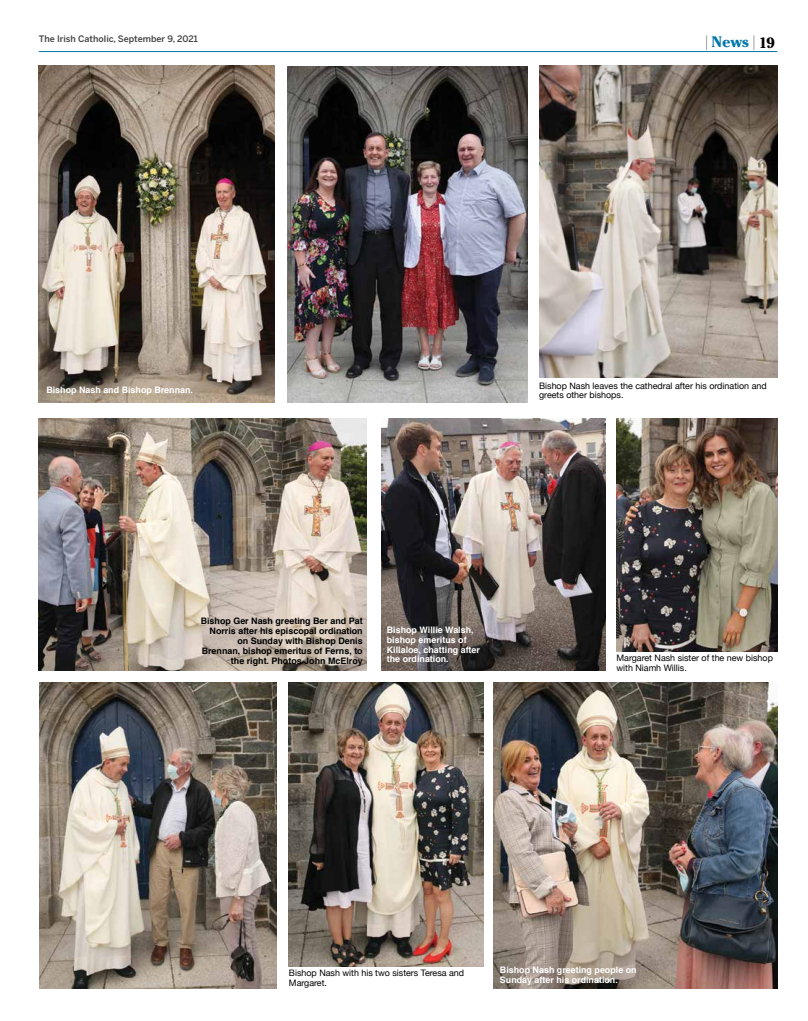
<style>
.page{position:relative;width:808px;height:1021px;background:#fff}
.page>*{position:absolute;margin:0;border:0;box-sizing:border-box;transform-origin:0 0}
.t1{font:700 expanded 15.9px "Criterion URWTOT";letter-spacing:-.01em;color:#0076aa}
.t2{font:8.9px/9.9px "Helvetica Neue";color:#000}
.t3{font:700 8.9px/9.9px "Helvetica";color:#fff}
.t4{font:700 8.9px/9.9px "Helvetica";color:#000;text-align:right}
.t5{font:500 8.9px "Benton Sans";color:#414042}
.s1{font-family:"Helvetica LT";font-weight:400;font-stretch:normal;font-size:14.9px;color:#000}
.s2{font-family:"Helvetica LT";font-weight:400;font-stretch:normal;color:#fff}
.s3{color:#000}
</style>
<div class="page">
<hr style="left:39px;top:51px;width:738px;height:1px;background:#0076aa">
<img style="left:39px;top:418px;width:327px;height:253px">
<img style="left:39px;top:65px;width:236px;height:337px">
<img style="left:494px;top:683px;width:283px;height:305px">
<img style="left:539px;top:65px;width:238px;height:312px">
<img style="left:289px;top:683px;width:195px;height:283px">
<img style="left:382px;top:418px;width:224px;height:253px">
<img style="left:39px;top:683px;width:238px;height:305px">
<img style="left:287px;top:66px;width:240px;height:336px">
<img style="left:616px;top:418px;width:161px;height:233px">
<p class="t5" style="left:39px;top:34px;width:161px">The Irish Catholic, September 9, 2021</p>
<h1 class="t1" style="left:706px;top:32px;width:71px"><span class="s1">|</span> News <span class="s1">|</span><span class="s2">|</span><span class="s3">19</span></h1>
<p class="t3" style="left:46px;top:385px;width:148px">Bishop Nash and Bishop Brennan.</p>
<p class="t2" style="left:539px;top:381px;width:229px">Bishop Nash leaves the cathedral after his ordination and greets other bishops.</p>
<p class="t4" style="left:201px;top:616px;width:164px">Bishop Ger Nash greeting Ber and Pat Norris after his episcopal ordination on Sunday with Bishop Denis Brennan, bishop emeritus of Ferns, to the right. Photos John McElroy</p>
<p class="t3" style="left:387px;top:624px;width:95px">Bishop Willie Walsh, bishop emeritus of<br>Killaloe, chatting after the ordination.</p>
<p class="t2" style="left:616px;top:653px;width:158px">Margaret Nash sister of the new bishop with Niamh Willis.</p>
<p class="t2" style="left:289px;top:968px;width:177px">Bishop Nash with his two sisters Teresa and<br>Margaret.</p>
<p class="t3" style="left:500px;top:965px;width:138px">Bishop Nash greeting people on<br>Sunday after his ordination.</p>
</div>
